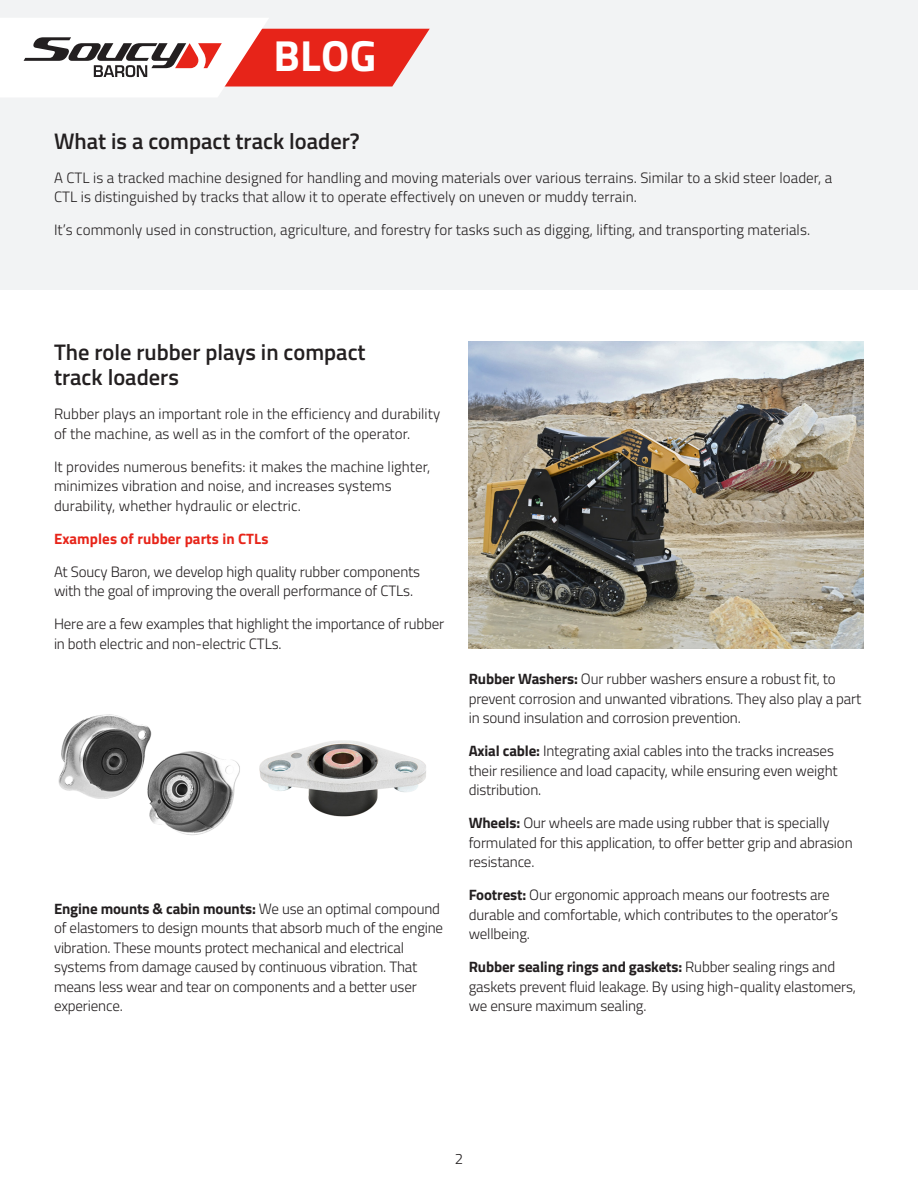
<style>
.page{position:relative;width:918px;height:1188px;background:#fff}
.page>*{position:absolute;margin:0;border:0;box-sizing:border-box;transform-origin:0 0}
.t1{font:700 43.5px "Titillium Web";color:#fff}
.t2{font:600 22.5px/25.5px "Titillium Web";color:#231f20}
.Txt{font:300 15px/19.5px "Titillium Web";letter-spacing:-.01em;color:#231f20}
.Txt-2{font:700 15px "Titillium Web";letter-spacing:.005em;color:#e72419}
.s1{font-weight:700}
</style>
<div class="page">
<div style="left:0;top:0;width:918px;height:289px;background:#f2f3f4"></div>
<svg style="left:0;top:18px;width:430px;height:79px"></svg>
<img style="left:469px;top:342px;width:395px;height:307px">
<img style="left:58px;top:714px;width:94px;height:85px">
<img style="left:140px;top:743px;width:100px;height:92px">
<img style="left:259px;top:740px;width:167px;height:77px">
<h2 class="t1" style="left:273px;top:23px;width:105px">BLOG</h2>
<h2 class="t2" style="left:54px;top:127px;width:307px">What is a compact track loader?</h2>
<p class="Txt" style="left:54px;top:167px;width:780px">A CTL is a tracked machine designed for handling and moving materials over various terrains. Similar to a skid steer loader, a<br>CTL is distinguished by tracks that allow it to operate effectively on uneven or muddy terrain.</p>
<p class="Txt" style="left:54px;top:219px;width:758px">It’s commonly used in construction, agriculture, and forestry for tasks such as digging, lifting, and transporting materials.</p>
<h2 class="t2" style="left:54px;top:338px;width:313px">The role rubber plays in compact track loaders</h2>
<p class="Txt" style="left:54px;top:403px;width:388px">Rubber plays an important role in the efficiency and durability of the machine, as well as in the comfort of the operator.</p>
<p class="Txt" style="left:54px;top:456px;width:378px">It provides numerous benefits: it makes the machine lighter, minimizes vibration and noise, and increases systems durability, whether hydraulic or electric.</p>
<p class="Txt-2" style="left:54px;top:527px;width:216px">Examples of rubber parts in CTLs</p>
<p class="Txt" style="left:54px;top:561px;width:368px">At Soucy Baron, we develop high quality rubber components with the goal of improving the overall performance of CTLs.</p>
<p class="Txt" style="left:54px;top:613px;width:392px">Here are a few examples that highlight the importance of rubber in both electric and non-electric CTLs.</p>
<p class="Txt" style="left:54px;top:898px;width:391px"><span class="s1">Engine mounts &amp; cabin mounts:</span> We use an optimal compound of elastomers to design mounts that absorb much of the engine vibration. These mounts protect mechanical and electrical systems from damage caused by continuous vibration. That means less wear and tear on components and a better user experience.</p>
<p class="Txt" style="left:469px;top:669px;width:394px"><span class="s1">Rubber Washers:</span> Our rubber washers ensure a robust fit, to prevent corrosion and unwanted vibrations. They also play a part in sound insulation and corrosion prevention.</p>
<p class="Txt" style="left:469px;top:741px;width:370px"><span class="s1">Axial cable:</span> Integrating axial cables into the tracks increases their resilience and load capacity, while ensuring even weight distribution.</p>
<p class="Txt" style="left:469px;top:813px;width:385px"><span class="s1">Wheels:</span> Our wheels are made using rubber that is specially formulated for this application, to offer better grip and abrasion resistance.</p>
<p class="Txt" style="left:469px;top:885px;width:371px"><span class="s1">Footrest:</span> Our ergonomic approach means our footrests are durable and comfortable, which contributes to the operator’s wellbeing.</p>
<p class="Txt" style="left:469px;top:957px;width:389px"><span class="s1">Rubber sealing rings and gaskets:</span> Rubber sealing rings and gaskets prevent fluid leakage. By using high-quality elastomers, we ensure maximum sealing.</p>
<p class="Txt" style="left:455px;top:1149px;width:10px">2</p>
</div>
